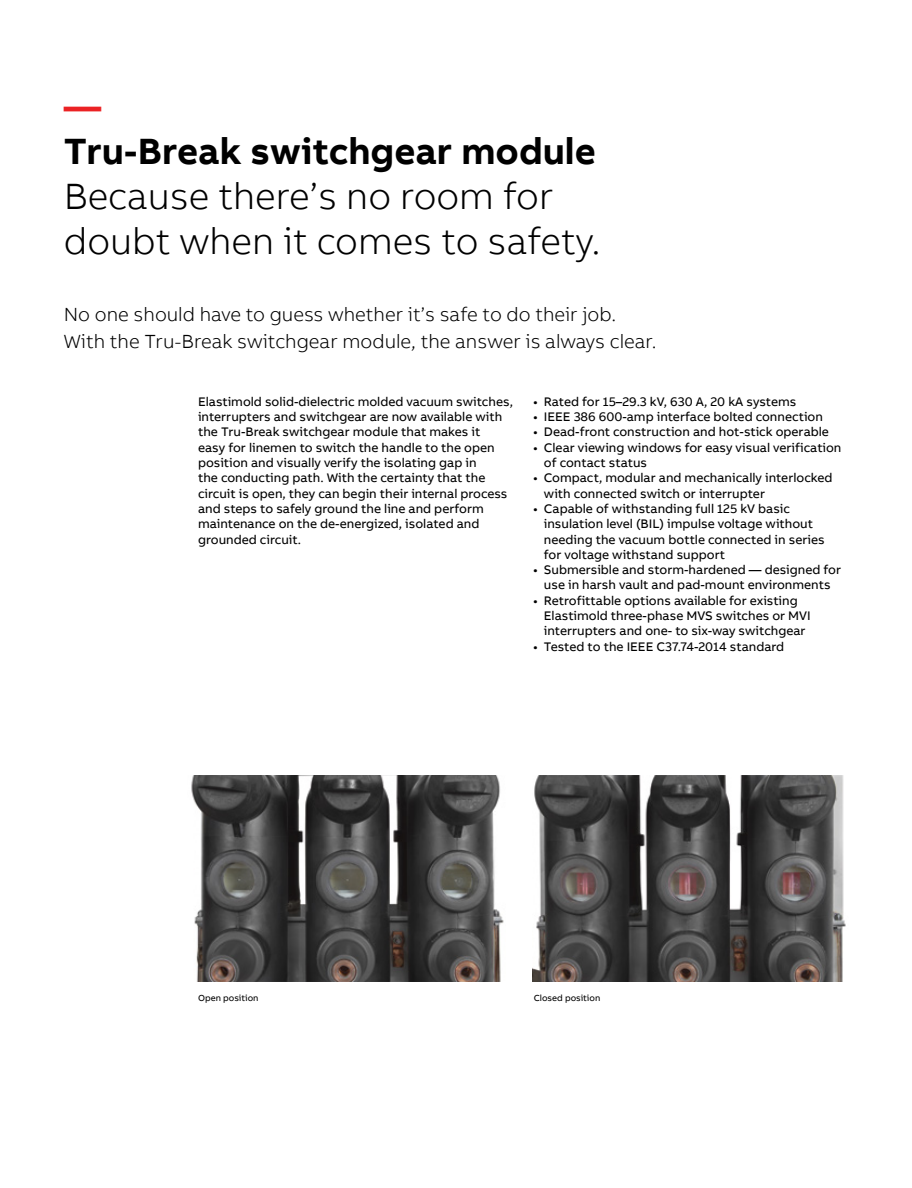
<style>
.page{position:relative;width:912px;height:1188px;background:#fff}
.page>*{position:absolute;margin:0;border:0;box-sizing:border-box;transform-origin:0 0}
.t1{font:300 37.5px/45px "AB Bvoice";color:#000}
.t2{font:700 37.5px "AB Bvoice";color:#000}
.t3{font:700 37.5px "AB Bvoice";color:#eb2224}
.t4{font:300 19.5px/27px "AB Bvoice";color:#000}
.t5{font:12.75px/15.3px "AB Bvoice";color:#000}
.t6{font:9px "AB Bvoice";color:#000}
</style>
<div class="page">
<img style="left:191px;top:775px;width:313px;height:206px">
<img style="left:532px;top:775px;width:314px;height:206px">
<h1 class="t3" style="left:64px;top:82px;width:39px">—</h1>
<h1 class="t2" style="left:64px;top:127px;width:533px">Tru-Break switchgear module</h1>
<h1 class="t1" style="left:64px;top:174px;width:538px">Because there’s no room for doubt when it comes to safety.</h1>
<h2 class="t4" style="left:64px;top:301px;width:594px">No one should have to guess whether it’s safe to do their job.<br>With the Tru-Break switchgear module, the answer is always clear.</h2>
<p class="t5" style="left:198px;top:394px;width:316px">Elastimold solid-dielectric molded vacuum switches, interrupters and switchgear are now available with the Tru-Break switchgear module that makes it<br>easy for linemen to switch the handle to the open position and visually verify the isolating gap in<br>the conducting path. With the certainty that the circuit is open, they can begin their internal process and steps to safely ground the line and perform maintenance on the de-energized, isolated and grounded circuit.</p>
<p class="t5" style="left:533px;top:394px;width:265px">• Rated for 15–29.3 kV, 630 A, 20 kA systems</p>
<p class="t5" style="left:533px;top:409px;width:291px">• IEEE 386 600-amp interface bolted connection</p>
<p class="t5" style="left:533px;top:425px;width:297px">• Dead-front construction and hot-stick operable</p>
<p class="t5" style="left:543px;top:440px;width:299px;text-indent:-11px">• Clear viewing windows for easy visual verification of contact status</p>
<p class="t5" style="left:543px;top:470px;width:290px;text-indent:-11px">• Compact, modular and mechanically interlocked with connected switch or interrupter</p>
<p class="t5" style="left:543px;top:501px;width:282px;text-indent:-11px">• Capable of withstanding full 125 kV basic insulation level (BIL) impulse voltage without needing the vacuum bottle connected in series for voltage withstand support</p>
<p class="t5" style="left:533px;top:562px;width:309px;text-align:center">• Submersible and storm-hardened — designed for use in harsh vault and pad-mount environments</p>
<p class="t5" style="left:543px;top:593px;width:268px;text-indent:-11px">• Retrofittable options available for existing<br>Elastimold three-phase MVS switches or MVI interrupters and one- to six-way switchgear</p>
<p class="t5" style="left:533px;top:639px;width:252px">• Tested to the IEEE C37.74-2014 standard</p>
<p class="t6" style="left:198px;top:993px;width:62px">Open position</p>
<p class="t6" style="left:533px;top:993px;width:68px">Closed position</p>
</div>
